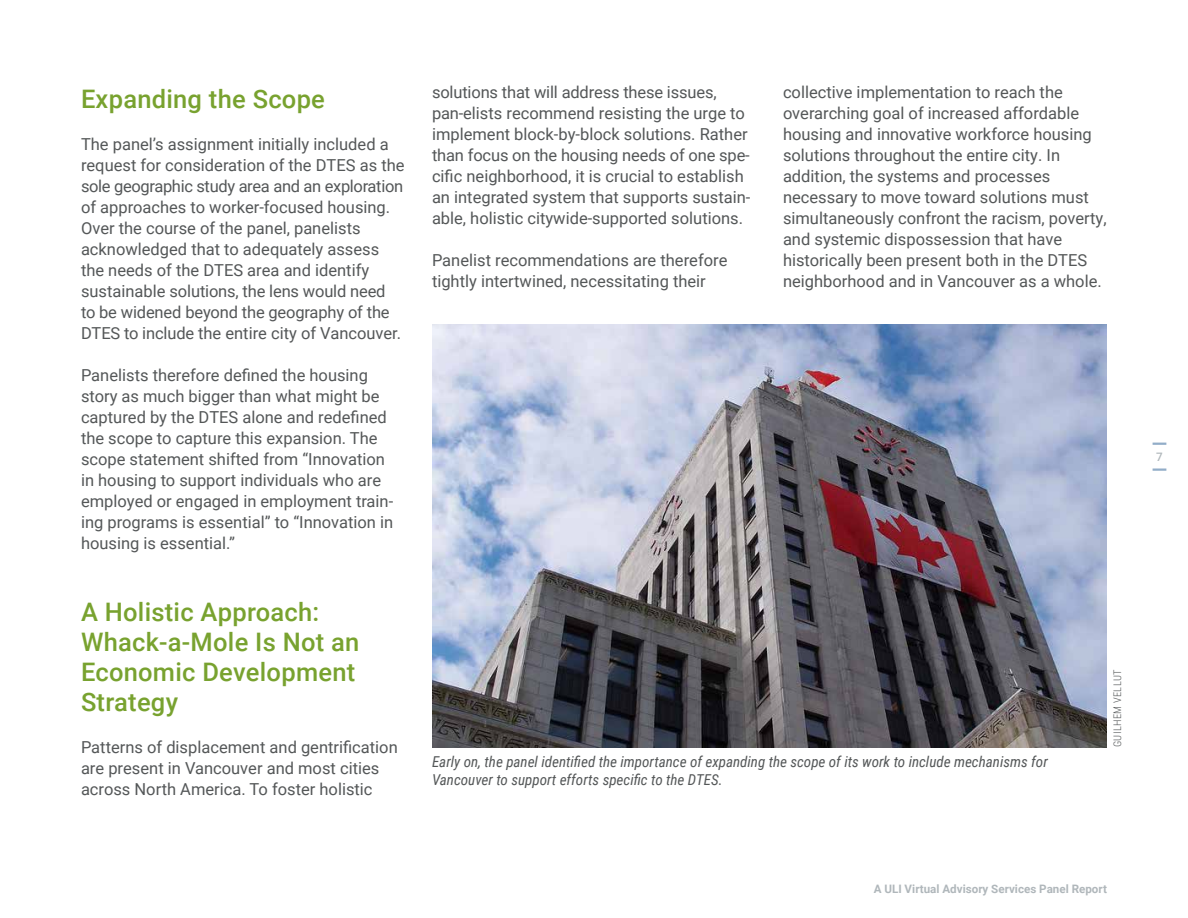
<style>
.page{position:relative;width:1188px;height:918px;background:#fff}
.page>*{position:absolute;margin:0;border:0;box-sizing:border-box;transform-origin:0 0}
.t1{font:500 25.5px/30px "Roboto";letter-spacing:.01em;color:#78a22f}
.t2{font:16.5px/21px "Roboto";color:#545758}
.t3{font:italic 15px/18px "Roboto Condensed";color:#545758}
.t4{font:700 11.7px "Roboto";color:#b0b7bb}
.t5{font:500 11.7px "Roboto";color:#b0b7bb}
.t6{font:300 10.5px "Roboto Condensed";letter-spacing:.035em;color:#545758}
</style>
<div class="page">
<svg style="left:1153px;top:443px;width:13px;height:2px"></svg>
<svg style="left:1153px;top:469px;width:13px;height:2px"></svg>
<img style="left:432px;top:324px;width:675px;height:423px">
<h1 class="t1" style="left:81px;top:83px;width:245px">Expanding the Scope</h1>
<p class="t2" style="left:81px;top:133px;width:325px">The panel’s assignment initially included a request for consideration of the DTES as the sole geographic study area and an exploration of approaches to worker-focused housing.<br>Over the course of the panel, panelists acknowledged that to adequately assess the needs of the DTES area and identify sustainable solutions, the lens would need<br>to be widened beyond the geography of the DTES to include the entire city of Vancouver.</p>
<p class="t2" style="left:81px;top:364px;width:314px">Panelists therefore defined the housing story as much bigger than what might be captured by the DTES alone and redefined the scope to capture this expansion. The scope statement shifted from “Innovation in housing to support individuals who are employed or engaged in employment train&shy;ing programs is essential” to “Innovation in housing is essential.”</p>
<h1 class="t1" style="left:81px;top:596px;width:280px">A Holistic Approach:<br>Whack-a-Mole Is Not an<br>Economic Development<br>Strategy</h1>
<p class="t2" style="left:81px;top:736px;width:318px">Patterns of displacement and gentrification are present in Vancouver and most cities across North America. To foster holistic</p>
<p class="t2" style="left:432px;top:81px;width:320px">solutions that will address these issues, pan-elists recommend resisting the urge to implement block-by-block solutions. Rather than focus on the housing needs of one spe&shy;cific neighborhood, it is crucial to establish an integrated system that supports sustain&shy;able, holistic citywide-supported solutions.</p>
<p class="t2" style="left:432px;top:249px;width:297px">Panelist recommendations are therefore tightly intertwined, necessitating their</p>
<p class="t2" style="left:783px;top:81px;width:325px">collective implementation to reach the overarching goal of increased affordable housing and innovative workforce housing solutions throughout the entire city. In addition, the systems and processes necessary to move toward solutions must simultaneously confront the racism, poverty, and systemic dispossession that have historically been present both in the DTES neighborhood and in Vancouver as a whole.</p>
<p class="t6" style="left:1110px;top:747px;width:79px;rotate:-90deg">GUILHEM VELLUT</p>
<p class="t3" style="left:432px;top:752px;width:617px">Early on, the panel identified the importance of expanding the scope of its work to include mechanisms for<br>Vancouver to support efforts specific to the DTES.</p>
<p class="t5" style="left:1156px;top:449px;width:8px">7</p>
<p class="t4" style="left:874px;top:881px;width:235px">A ULI Virtual Advisory Services Panel Report</p>
</div>
